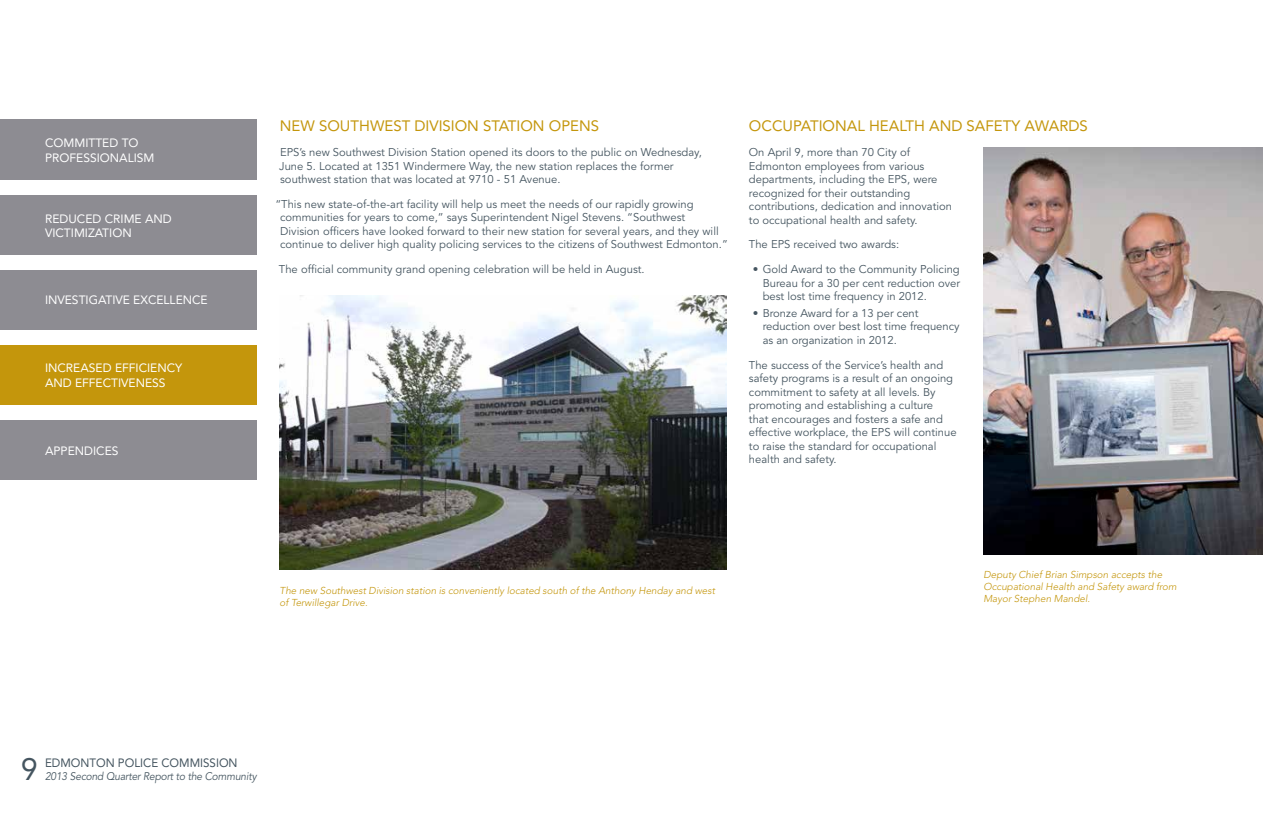
<style>
.page{position:relative;width:1263px;height:825px;background:#fff}
.page>*{position:absolute;margin:0;border:0;box-sizing:border-box;transform-origin:0 0}
.t1{font:30.75px "Avenir";color:#455560;scale:.96 1}
.t2{font:15px "Avenir";color:#c4960c}
.t3{font:12px/14.4px "Avenir";color:#fff}
.t4{font:12px "Avenir";color:#455560;scale:.96 1}
.t5{font:11.25px/13.5px "Avenir";color:#455560}
.t6{font:italic 11px "Avenir";letter-spacing:-.015em;color:#455560;scale:.93 1}
.t7{font:italic 300 10px/12px "Avenir";color:#c4960c}
</style>
<div class="page">
<div style="left:0;top:120px;width:257px;height:60px;background:#8d8c92"></div>
<div style="left:0;top:195px;width:257px;height:60px;background:#8d8c92"></div>
<div style="left:0;top:270px;width:257px;height:60px;background:#8d8c92"></div>
<div style="left:0;top:420px;width:257px;height:60px;background:#8d8c92"></div>
<div style="left:0;top:345px;width:257px;height:60px;background:#c4960c"></div>
<img style="left:280px;top:295px;width:446px;height:275px">
<img style="left:983px;top:147px;width:279px;height:408px">
<p class="t3" style="left:45px;top:136px;width:111px">COMMITTED TO<br>PROFESSIONALISM</p>
<p class="t3" style="left:45px;top:211px;width:128px">REDUCED CRIME AND<br>VICTIMIZATION</p>
<p class="t3" style="left:45px;top:293px;width:164px">I NVESTIGATIVE EXCELLENCE</p>
<p class="t3" style="left:45px;top:361px;width:139px">I NCREASED EFFICIENCY<br>AND EFFECTIVENESS</p>
<p class="t3" style="left:45px;top:443px;width:31px">APPENDI</p>
<p class="t3" style="left:96px;top:443px;width:16px">CES</p>
<h2 class="t2" style="left:280px;top:117px;width:321px">N EW SOUTHWEST DIVISION STATION OPENS</h2>
<p class="t5" style="left:279px;top:146px;width:424px">EPS’s new Southwest Division Station opened its doors to the public on Wednesday,<br>June 5. Located at 1351 Windermere Way, the new station replaces the former southwest station that was located at 9710 - 51 Avenue.</p>
<p class="t5" style="left:280px;top:198px;width:449px;text-indent:-5px">“This new state-of-the-art facility will help us meet the needs of our rapidly growing communities for years to come,” says Superintendent N igel Stevens. “Southwest<br>Division officers have looked forward to their new station for several years, and they will continue to deliver high quality policing services to the citizens of Southwest Edmonton.”</p>
<p class="t5" style="left:279px;top:263px;width:367px">The official community grand opening celebration will be held in August.</p>
<h2 class="t2" style="left:749px;top:117px;width:12px">OCC</h2>
<h2 class="t2" style="left:782px;top:117px;width:307px">UPATIONAL HEALTH AND SAFETY AWARDS</h2>
<p class="t5" style="left:749px;top:146px;width:205px">On April 9, more than 70 City of Edmonton employees from various departments, including the EPS, were recognized for their outstanding contributions, dedication and innovation to occupational health and safety.</p>
<p class="t5" style="left:749px;top:238px;width:152px">The EPS received two awards:</p>
<p class="t5" style="left:762px;top:263px;width:199px;text-align:justify;text-indent:-10px">• Gold Award to the Community Policing Bureau for a 30 per cent reduction over best lost time frequency in 2012.</p>
<p class="t5" style="left:762px;top:306px;width:198px;text-indent:-10px">• Bronze Award for a 13 per cent reduction over best lost time frequency as an organization in 2012.</p>
<p class="t5" style="left:749px;top:358px;width:209px">The success of the Service’s health and safety programs is a result of an ongoing commitment to safety at all levels. By promoting and establishing a culture<br>that encourages and fosters a safe and effective workplace, the EPS will continue to raise the standard for occupational health and safety.</p>
<p class="t7" style="left:280px;top:584px;width:437px">The new Southwest Division station is conveniently located south of the Anthony Henday and west of Terwillegar Drive.</p>
<p class="t7" style="left:983px;top:568px;width:195px">Deputy Chief Brian Simpson accepts the<br>Occupational Health and Safety award from<br>Mayor Stephen Mandel.</p>
<h1 class="t1" style="left:21px;top:751px;width:19px">9</h1>
<p class="t4" style="left:45px;top:756px;width:10px">EDMONTON</p>
<p class="t4" style="left:118px;top:756px;width:63px">POLICE COMMISSION</p>
<p class="t6" style="left:45px;top:770px;width:229px">2013 Second Quarter Report to the Community</p>
</div>
